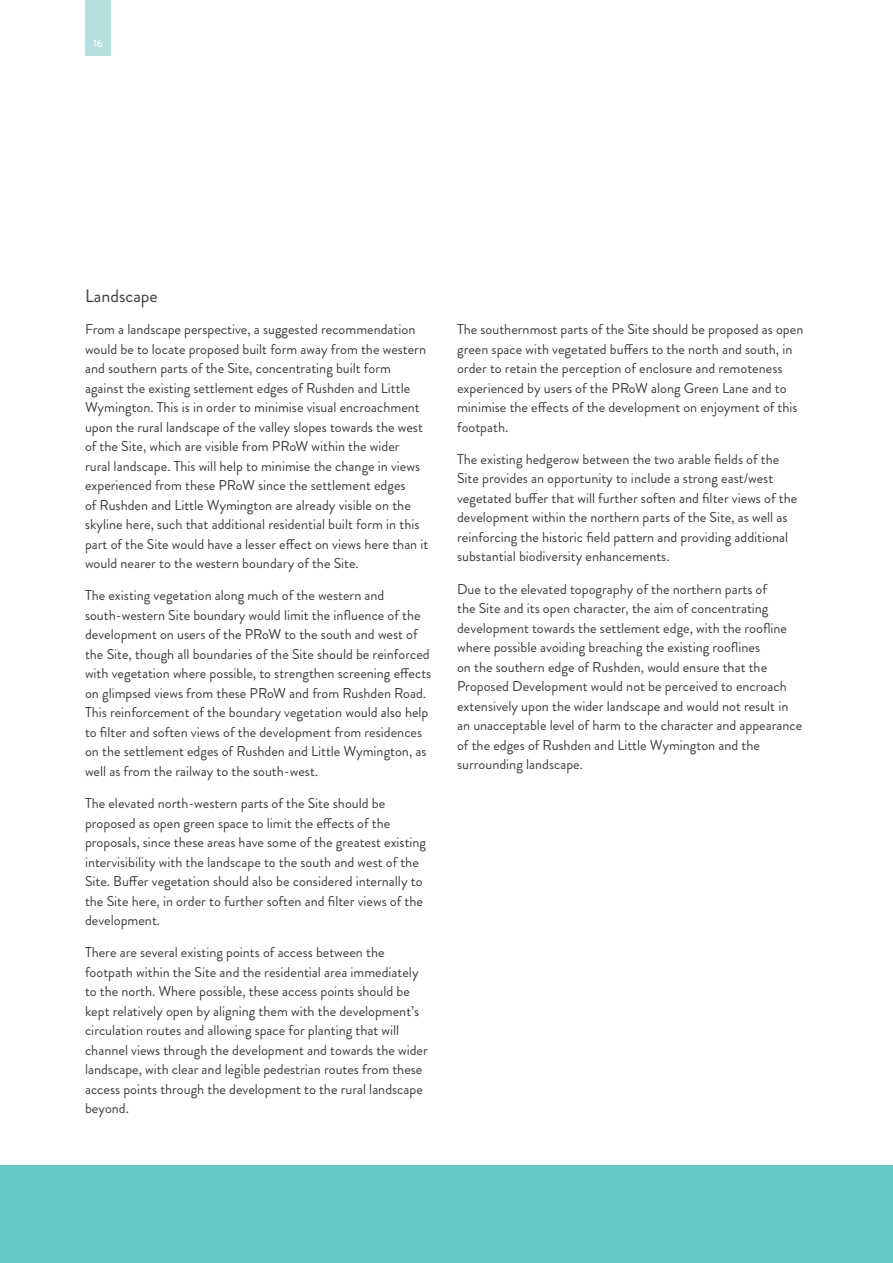
<style>
.page{position:relative;width:893px;height:1263px;background:#fff}
.page>*{position:absolute;margin:0;border:0;box-sizing:border-box;transform-origin:0 0}
._28548_bullets_1{font:18px "Brandon Grotesque";color:#3e3e3f}
._28548_bullets_1-2{font:14.25px/19.5px "Brandon Grotesque";color:#3e3e3f}
.t1{font:500 10.5px "Brandon Grotesque";color:#fff}
</style>
<div class="page">
<div style="left:0;top:1165px;width:893px;height:98px;background:#66c7c3"></div>
<div style="left:85px;top:0;width:26px;height:55px;background:#b5e0df"></div>
<p class="t1" style="left:93px;top:36px;width:11px">16</p>
<p class="_28548_bullets_1" style="left:85px;top:283px;width:74px">Landscape</p>
<p class="_28548_bullets_1-2" style="left:85px;top:320px;width:345px">From a landscape perspective, a suggested recommendation would be to locate proposed built form away from the western and southern parts of the Site, concentrating built form against the existing settlement edges of Rushden and Little Wymington. This is in order to minimise visual encroachment upon the rural landscape of the valley slopes towards the west of the Site, which are visible from PRoW within the wider rural landscape. This will help to minimise the change in views experienced from these PRoW since the settlement edges<br>of Rushden and Little Wymington are already visible on the skyline here, such that additional residential built form in this part of the Site would have a lesser effect on views here than it would nearer to the western boundary of the Site.</p>
<p class="_28548_bullets_1-2" style="left:85px;top:586px;width:348px">The existing vegetation along much of the western and south-western Site boundary would limit the influence of the development on users of the PRoW to the south and west of the Site, though all boundaries of the Site should be reinforced with vegetation where possible, to strengthen screening effects on glimpsed views from these PRoW and from Rushden Road.<br>This reinforcement of the boundary vegetation would also help to filter and soften views of the development from residences on the settlement edges of Rushden and Little Wymington, as well as from the railway to the south-west.</p>
<p class="_28548_bullets_1-2" style="left:85px;top:794px;width:343px">The elevated north-western parts of the Site should be proposed as open green space to limit the effects of the proposals, since these areas have some of the greatest existing intervisibility with the landscape to the south and west of the Site. Buffer vegetation should also be considered internally to the Site here, in order to further soften and filter views of the development.</p>
<p class="_28548_bullets_1-2" style="left:85px;top:943px;width:344px">There are several existing points of access between the footpath within the Site and the residential area immediately to the north. Where possible, these access points should be kept relatively open by aligning them with the development’s circulation routes and allowing space for planting that will channel views through the development and towards the wider landscape, with clear and legible pedestrian routes from these access points through the development to the rural landscape beyond.</p>
<p class="_28548_bullets_1-2" style="left:457px;top:320px;width:348px">The southernmost parts of the Site should be proposed as open green space with vegetated buffers to the north and south, in order to retain the perception of enclosure and remoteness experienced by users of the PRoW along Green Lane and to minimise the effects of the development on enjoyment of this footpath.</p>
<p class="_28548_bullets_1-2" style="left:457px;top:449px;width:342px">The existing hedgerow between the two arable fields of the Site provides an opportunity to include a strong east/west vegetated buffer that will further soften and filter views of the development within the northern parts of the Site, as well as reinforcing the historic field pattern and providing additional substantial biodiversity enhancements.</p>
<p class="_28548_bullets_1-2" style="left:457px;top:579px;width:347px">Due to the elevated topography of the northern parts of<br>the Site and its open character, the aim of concentrating development towards the settlement edge, with the roofline where possible avoiding breaching the existing rooflines<br>on the southern edge of Rushden, would ensure that the Proposed Development would not be perceived to encroach extensively upon the wider landscape and would not result in an unacceptable level of harm to the character and appearance of the edges of Rushden and Little Wymington and the surrounding landscape.</p>
</div>
